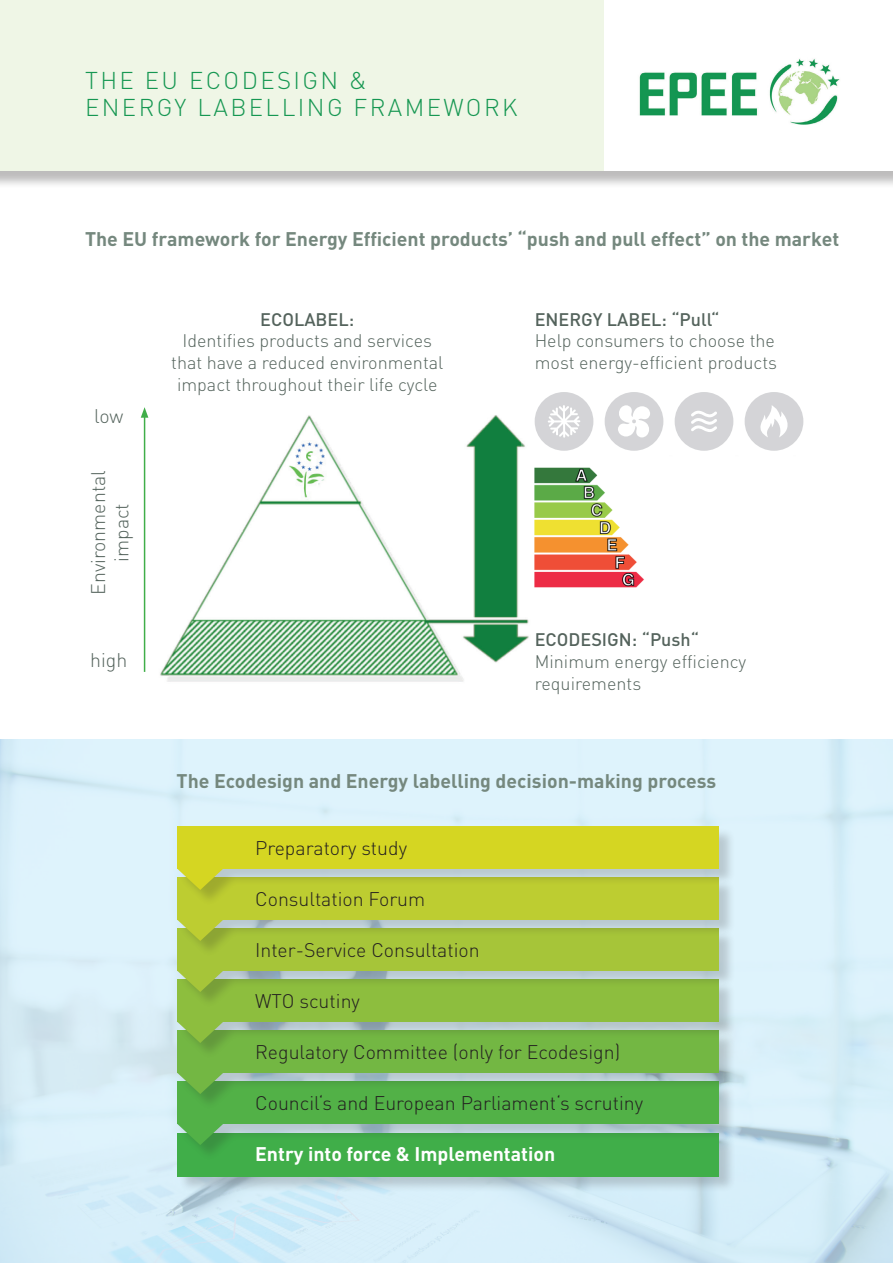
<style>
.page{position:relative;width:893px;height:1263px;background:#fff}
.page>*{position:absolute;margin:0;border:0;box-sizing:border-box;transform-origin:0 0}
.t1{font:300 24px/27px "DIN";letter-spacing:.1em;color:#169752}
.t2{font:300 19.5px "DIN";color:#231f20}
.t3{font:700 19.5px "DIN";color:#75887e}
.t4{font:700 19.5px "DIN";color:#fff}
.t5{font:300 19.5px/23.4px "DIN";color:#54635c;text-align:center}
.t6{font:300 18px/21.6px "DIN";color:#54635c}
.t7{font:500 18px "DIN";color:#54635c}
</style>
<div class="page">
<img style="left:140px;top:415px;width:389px;height:267px">
<div style="left:0;top:2px;width:893px;height:187px;background:#231f20;opacity:.3"></div>
<div style="left:0;top:0;width:893px;height:170px;background:#fff"></div>
<svg style="left:0;top:740px;width:893px;height:523px;fill:#dbf1fb"></svg>
<img style="left:639px;top:59px;width:201px;height:65px">
<div style="left:178px;top:1134px;width:558px;height:59px;background:#231f20;opacity:.2"></div>
<div style="left:177px;top:1133px;width:542px;height:43px;background:#40ae49"></div>
<div style="left:178px;top:1082px;width:558px;height:79px;background:#231f20;opacity:.2"></div>
<div style="left:177px;top:1081px;width:542px;height:43px;background:#52b147"></div>
<div style="left:178px;top:1031px;width:558px;height:79px;background:#231f20;opacity:.2"></div>
<div style="left:177px;top:1030px;width:542px;height:43px;background:#73b743"></div>
<div style="left:178px;top:980px;width:558px;height:79px;background:#231f20;opacity:.2"></div>
<div style="left:177px;top:979px;width:542px;height:43px;background:#8dbe3e"></div>
<div style="left:178px;top:929px;width:558px;height:79px;background:#231f20;opacity:.2"></div>
<div style="left:177px;top:928px;width:542px;height:43px;background:#a6c539"></div>
<div style="left:178px;top:878px;width:558px;height:79px;background:#231f20;opacity:.2"></div>
<div style="left:177px;top:877px;width:542px;height:43px;background:#bdcd31"></div>
<div style="left:178px;top:827px;width:558px;height:79px;background:#231f20;opacity:.2"></div>
<div style="left:177px;top:826px;width:542px;height:43px;background:#d5d622"></div>
<svg style="left:177px;top:869px;width:46px;height:276px"></svg>
<hr style="left:144px;top:415px;width:1px;height:257px;background:#40ae49">
<svg style="left:141px;top:407px;width:7px;height:11px"></svg>
<img style="left:287px;top:437px;width:40px;height:63px">
<img style="left:534px;top:467px;width:110px;height:121px">
<div style="left:521px;top:390px;width:296px;height:64px;background:#fff"></div>
<div style="left:605px;top:392px;width:58px;height:59px;background:#d4d4d7;border-radius:50%"></div>
<div style="left:745px;top:392px;width:58px;height:59px;background:#d4d4d7;border-radius:50%"></div>
<div style="left:675px;top:392px;width:58px;height:59px;background:#d4d4d7;border-radius:50%"></div>
<div style="left:535px;top:392px;width:58px;height:59px;background:#d4d4d7;border-radius:50%"></div>
<svg style="left:618px;top:405px;width:32px;height:32px"></svg>
<svg style="left:548px;top:405px;width:32px;height:33px"></svg>
<svg style="left:760px;top:405px;width:28px;height:32px"></svg>
<svg style="left:691px;top:410px;width:26px;height:22px"></svg>
<div style="left:0;top:0;width:604px;height:170px;background:#eff6e6"></div>
<h1 class="t1" style="left:85px;top:67px;width:188px">The EU Eco desi</h1>
<h1 class="t1" style="left:85px;top:67px;width:339px;text-indent:218px">gn &amp;<br>Energy labelli ng Framewor</h1>
<h1 class="t1" style="left:502px;top:94px;width:17px">k</h1>
<p class="t3" style="left:85px;top:226px;width:756px">The EU framework for Energy Efficient products’ “push and pull effect” on the market</p>
<p class="t5" style="left:94px;top:404px;width:31px">low</p>
<p class="t5" style="left:86px;top:595px;width:126px;rotate:-90deg">Environmental impact</p>
<p class="t5" style="left:90px;top:648px;width:39px">high</p>
<p class="t7" style="left:260px;top:308px;width:95px">ECOLABEL:</p>
<p class="t6" style="left:171px;top:330px;width:274px;text-align:center">Identifies products and services that have a reduced environmental impact throughout their life cycle</p>
<p class="t7" style="left:535px;top:308px;width:186px">ENERGY LABEL: “PULL“</p>
<p class="t6" style="left:535px;top:330px;width:244px">Help consumers to choose the most energy-efficient products</p>
<p class="t7" style="left:535px;top:628px;width:166px">ECODESIGN: “PUSH“</p>
<p class="t6" style="left:535px;top:650px;width:213px">Minimum energy efficiency requirements</p>
<p class="t3" style="left:177px;top:768px;width:541px">The Ecodesign and Energy labelling decision-making process</p>
<p class="t2" style="left:255px;top:835px;width:153px">Preparatory study</p>
<p class="t2" style="left:255px;top:886px;width:172px">Consultation Forum</p>
<p class="t2" style="left:255px;top:937px;width:226px">Inter-Service Consultation</p>
<p class="t2" style="left:255px;top:988px;width:106px">WTO scutiny</p>
<p class="t2" style="left:255px;top:1039px;width:367px">Regulatory Committee (only for Ecodesign)</p>
<p class="t2" style="left:255px;top:1090px;width:389px">Council‘s and European Parliament‘s scrutiny</p>
<p class="t4" style="left:255px;top:1141px;width:301px">Entry into force &amp; Implementation</p>
</div>
